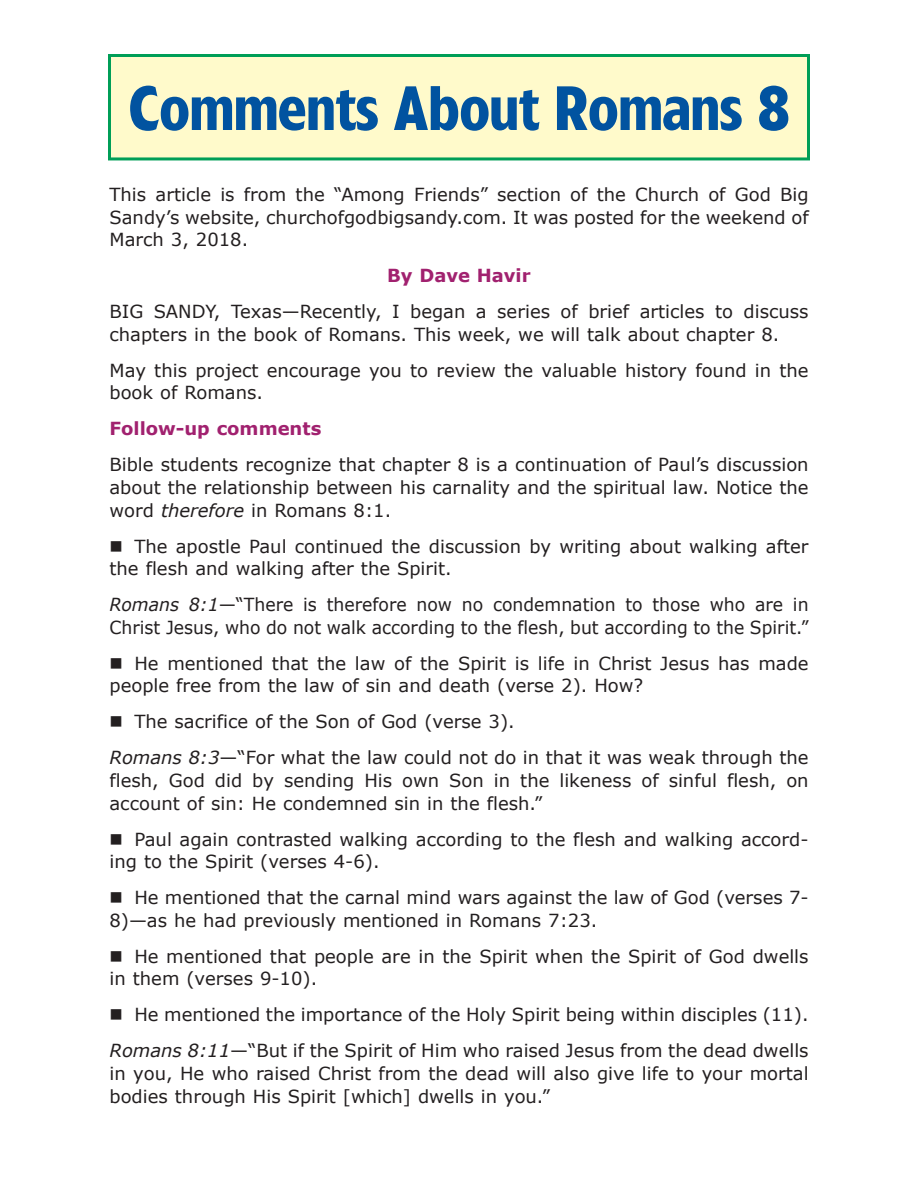
<style>
.page{position:relative;width:918px;height:1188px;background:#fff}
.page>*{position:absolute;margin:0;border:0;box-sizing:border-box;transform-origin:0 0}
.t1{font:700 58.5px "Forever";color:#0153a0;scale:.93 1}
.t2{font:18px/22.5px "Verdana";color:#231f20}
.t3{font:18px/22.5px "Verdana";color:#231f20;scale:.96 1}
.t4{font:700 18px "Verdana";color:#a1216f}
.s1{font-style:italic}
</style>
<div class="page">
<div style="left:110px;top:56px;width:698px;height:103px;background:#fffacb"></div>
<div style="left:108px;top:54px;width:702px;height:106px;border:3px solid #009e57"></div>
<h1 class="t1" style="left:128px;top:87px;width:714px">Comments About Romans 8</h1>
<p class="t2" style="left:110px;top:183px;width:701px;text-align:justify">This article is from the “Among Friends” section of the Church of God Big Sandy’s website, churchofgodbigsandy.com. It was posted for the weekend of March 3, 2018.</p>
<p class="t4" style="left:387px;top:264px;width:145px">By Dave Havir</p>
<p class="t2" style="left:110px;top:300px;width:701px">BIG SANDY, Texas—Recently, I began a series of brief articles to discuss chapters in the book of Romans. This week, we will talk about chapter 8.</p>
<p class="t2" style="left:110px;top:358px;width:701px">May this project encourage you to review the valuable history found in the book of Romans.</p>
<p class="t4" style="left:110px;top:417px;width:213px">Follow-up comments</p>
<p class="t2" style="left:110px;top:453px;width:701px;text-align:justify">Bible students recognize that chapter 8 is a continuation of Paul’s discussion about the relationship between his carnality and the spiritual law. Notice the word <span class="s1">therefore</span> in Romans 8:1.</p>
<p class="t2" style="left:110px;top:534px;width:701px;text-indent:25px">The apostle Paul continued the discussion by writing about walking after the flesh and walking after the Spirit.</p>
<p class="t3" style="left:110px;top:593px;width:730px"><span class="s1">Romans 8:1</span>—“There is therefore now no condemnation to those who are in<br>Christ Jesus, who do not walk according to the flesh, but according to the Spirit.”</p>
<p class="t2" style="left:110px;top:651px;width:701px;text-indent:25px">He mentioned that the law of the Spirit is life in Christ Jesus has made people free from the law of sin and death (verse 2). How?</p>
<p class="t2" style="left:110px;top:703px;width:701px;line-height:36px;text-indent:25px">The sacrifice of the Son of God (verse 3).<br><span class="s1">Romans 8:3</span>—“For what the law could not do in that it was weak through the</p>
<p class="t2" style="left:110px;top:769px;width:701px">flesh, God did by sending His own Son in the likeness of sinful flesh, on account of sin: He condemned sin in the flesh.”</p>
<p class="t2" style="left:110px;top:827px;width:701px;text-indent:25px">Paul again contrasted walking according to the flesh and walking accord&shy;ing to the Spirit (verses 4-6).</p>
<p class="t2" style="left:110px;top:886px;width:701px;text-indent:25px">He mentioned that the carnal mind wars against the law of God (verses 7-<br>8)—as he had previously mentioned in Romans 7:23.</p>
<p class="t2" style="left:110px;top:944px;width:701px;text-indent:25px">He mentioned that people are in the Spirit when the Spirit of God dwells in them (verses 9-10).</p>
<p class="t2" style="left:110px;top:996px;width:701px;line-height:36px;text-align:right">He mentioned the importance of the Holy Spirit being within disciples (11).<br><span class="s1">Romans 8:11</span>—“But if the Spirit of Him who raised Jesus from the dead dwells</p>
<p class="t2" style="left:110px;top:1062px;width:701px">in you, He who raised Christ from the dead will also give life to your mortal bodies through His Spirit [which] dwells in you.”</p>
</div>
